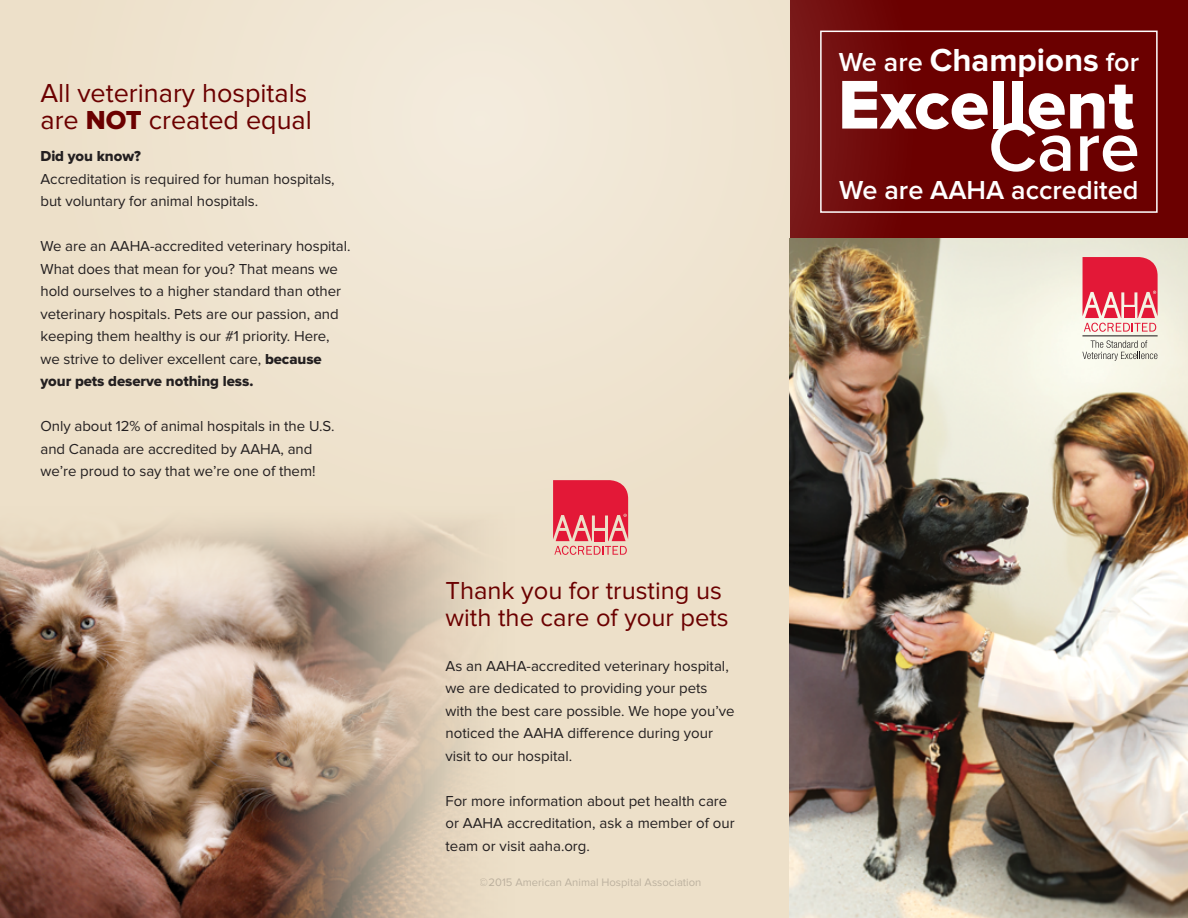
<style>
.page{position:relative;width:1188px;height:918px;background:#fff}
.page>*{position:absolute;margin:0;border:0;box-sizing:border-box;transform-origin:0 0}
.t1{font:71.4px "Proxima Nova Extrabld";color:#fff}
.t2{font:600 71.4px "Proxima Nova";color:#fff}
.t3{font:700 33px "Proxima Nova";color:#fff}
.t4{font:27px/27px "Proxima Nova";color:#6b0000}
.t5{font:600 27px "Proxima Nova";color:#fff}
.t6{font:25.5px/27px "Proxima Nova";color:#6b0000}
.t7{font:15px/22.5px "Proxima Nova";letter-spacing:-.005em;color:#231f20}
.t8{font:15px "Proxima Nova Extrabld";letter-spacing:-.005em;color:#231f20}
.t9{font:11.25px "Proxima Nova";color:#969495}
.s1{font-family:"Proxima Nova Extrabld"}
.s2{font-weight:600;font-size:27px}
</style>
<div class="page">
<div style="left:790px;top:0;width:398px;height:252px;background:#6b0000"></div>
<div style="left:0;top:0;width:790px;height:918px;background:#ede0c9"></div>
<svg style="left:269px;top:0;width:645px;height:555px;fill:#f0e5d2"></svg>
<img style="left:790px;top:239px;width:398px;height:679px">
<img style="left:0;top:500px;width:531px;height:418px">
<hr style="left:1082px;top:335px;width:76px;height:1px;background:#231f20">
<svg style="left:1082px;top:340px;width:75px;height:21px"></svg>
<svg style="left:1083px;top:257px;width:75px;height:75px;background:#e85769"></svg>
<div style="left:820px;top:31px;width:338px;height:182px;border:2px solid #fff"></div>
<svg style="left:553px;top:480px;width:75px;height:75px"></svg>
<h3 class="t4" style="left:40px;top:80px;width:273px">All veterinary hospitals are <span class="s1">NOT</span> created equal</h3>
<p class="t8" style="left:40px;top:148px;width:102px">Did you know?</p>
<p class="t7" style="left:40px;top:168px;width:296px">Accreditation is required for human hospitals, but voluntary for animal hospitals.</p>
<p class="t7" style="left:40px;top:235px;width:312px">We are an AAHA-accredited veterinary hospital.<br>What does that mean for you? That means we hold ourselves to a higher standard than other veterinary hospitals. Pets are our passion, and keeping them healthy is our #1 priority. Here, we strive to deliver excellent care, <span class="s1">because</span></p>
<p class="t8" style="left:40px;top:373px;width:214px">your pets deserve nothing less.</p>
<p class="t7" style="left:40px;top:415px;width:296px">Only about 12% of animal hospitals in the U.S. and Canada are accredited by AAHA, and we’re proud to say that we’re one of them!</p>
<h3 class="t6" style="left:446px;top:577px;width:285px">Thank you for trusting us with the care of your pets</h3>
<p class="t7" style="left:446px;top:654px;width:291px">As an AAHA-accredited veterinary hospital, we are dedicated to providing your pets with the best care possible. We hope you’ve noticed the AAHA difference during your visit to our hospital.</p>
<p class="t7" style="left:446px;top:789px;width:291px">For more information about pet health care or AAHA accreditation, ask a member of our team or visit aaha.org.</p>
<p class="t9" style="left:480px;top:876px;width:223px">©2015 American Animal Hospital Association</p>
<h2 class="t3" style="left:839px;top:41px;width:302px"><span class="s2">We are</span> Champions <span class="s2">for</span></h2>
<h1 class="t1" style="left:838px;top:64px;width:298px">Excellent</h1>
<h1 class="t2" style="left:988px;top:106px;width:153px">Care</h1>
<h3 class="t5" style="left:839px;top:175px;width:301px">We are AAHA accredited</h3>
</div>
